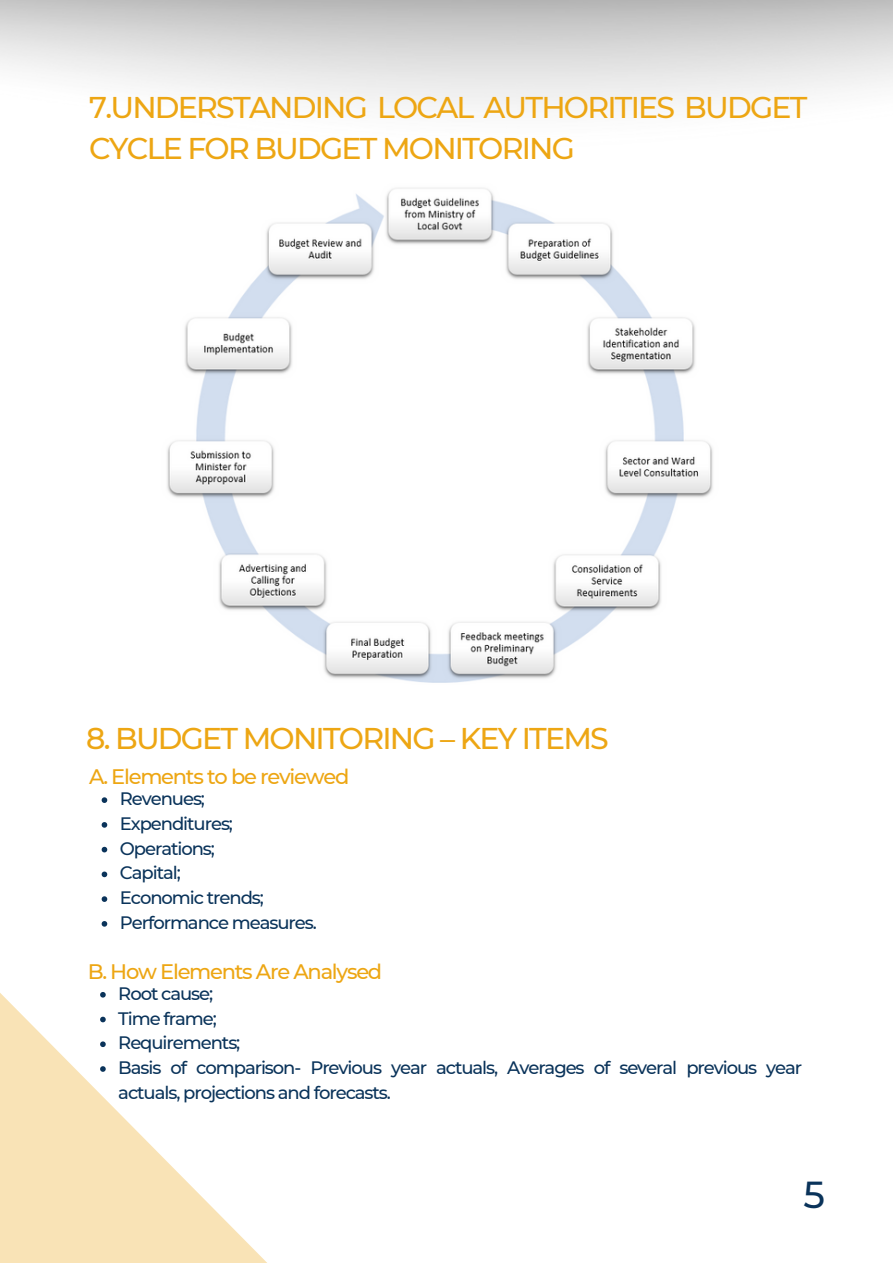
<style>
.page{position:relative;width:893px;height:1264px;background:#fff}
.page>*{position:absolute;margin:0;border:0;box-sizing:border-box;transform-origin:0 0}
.t1{font:500 37.5px "Montserrat";color:#0a335a}
.t2{font:500 30px/41.5px "Montserrat";letter-spacing:-.06em;color:#eda613}
.t3{font:500 21px "Montserrat";letter-spacing:-.06em;color:#eda613}
.t4{font:500 18px/24.8px "Montserrat";letter-spacing:-.06em;color:#0a335a}
</style>
<div class="page">
<svg style="left:0;top:993px;width:266px;height:269px;fill:#f9e4b8"></svg>
<img style="left:167px;top:188px;width:546px;height:495px">
<svg style="left:102px;top:797px;width:5px;height:6px"></svg>
<svg style="left:102px;top:822px;width:5px;height:5px"></svg>
<svg style="left:102px;top:846px;width:5px;height:6px"></svg>
<svg style="left:102px;top:871px;width:5px;height:6px"></svg>
<svg style="left:102px;top:896px;width:5px;height:5px"></svg>
<svg style="left:102px;top:921px;width:5px;height:5px"></svg>
<svg style="left:100px;top:992px;width:6px;height:5px"></svg>
<svg style="left:100px;top:1016px;width:6px;height:6px"></svg>
<svg style="left:100px;top:1041px;width:6px;height:6px"></svg>
<svg style="left:100px;top:1066px;width:6px;height:5px"></svg>
<h2 class="t2" style="left:89px;top:86px;width:719px">7.UNDERSTANDING LOCAL AUTHORITIES BUDGET<br>CYCLE FOR BUDGET MONITORING</h2>
<h2 class="t2" style="left:86px;top:717px;width:524px">8. BUDGET MONITORING – KEY ITEMS</h2>
<p class="t3" style="left:89px;top:764px;width:261px">A. Elements to be reviewed</p>
<p class="t4" style="left:120px;top:786px;width:198px">Revenues;<br>Expenditures;<br>Operations;<br>Capital;<br>Economic trends;<br>Performance measures.</p>
<p class="t3" style="left:88px;top:958px;width:296px">B. How Elements Are Analysed</p>
<p class="t4" style="left:118px;top:981px;width:685px">Root cause;<br>Time frame;<br>Requirements;<br>Basis of comparison- Previous year actuals, Averages of several previous year actuals, projections and forecasts.</p>
<h1 class="t1" style="left:803px;top:1171px;width:23px">5</h1>
</div>
